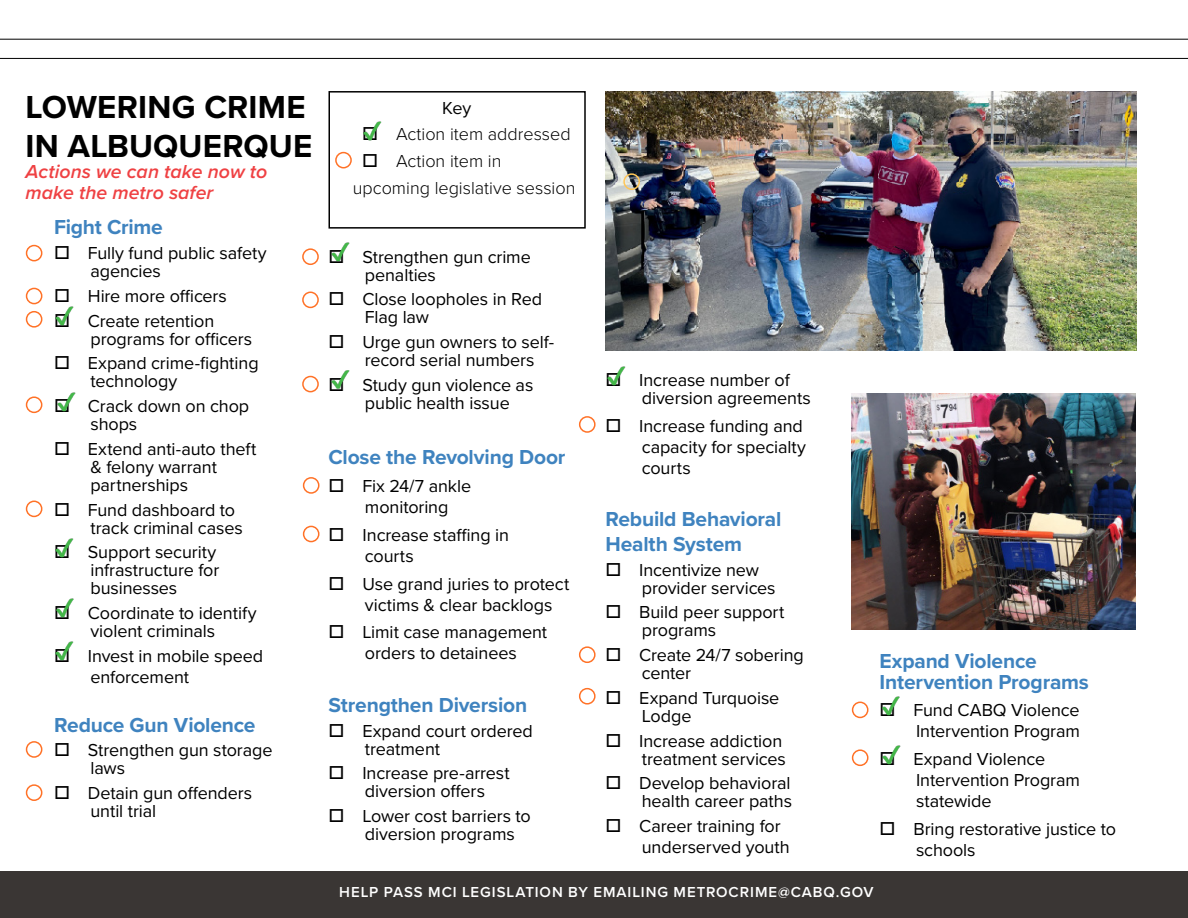
<style>
.page{position:relative;width:1188px;height:918px;background:#fff}
.page>*{position:absolute;margin:0;border:0;box-sizing:border-box;transform-origin:0 0}
.t1{font:700 33px/39px "Proxima Nova";letter-spacing:.005em;color:#000}
.t2{font:700 21px/24.8px "Proxima Nova";letter-spacing:-.01em;color:#3f83bf}
.t3{font:italic 600 19.5px/21px "Proxima Nova";color:#ef4143}
.t4{font:18px/18px "Proxima Nova";letter-spacing:-.005em;color:#000}
.t5{font:300 18px/27px "Proxima Nova";color:#000}
.t6{font:600 15px "Proxima Nova";letter-spacing:.06em;color:#fff}
</style>
<div class="page">
<hr style="left:0;top:39px;width:1188px;height:1px;background:#000">
<div style="left:0;top:871px;width:1188px;height:47px;background:#3a3634"></div>
<hr style="left:0;top:58px;width:1188px;height:1px;background:#000">
<img style="left:605px;top:92px;width:532px;height:259px">
<img style="left:851px;top:394px;width:285px;height:236px">
<div style="left:328px;top:91px;width:258px;height:138px;border:2px solid #000"></div>
<div style="left:335px;top:152px;width:17px;height:16px;border:2px solid #ff7227;border-radius:50%"></div>
<div style="left:26px;top:245px;width:16px;height:16px;border:2px solid #ff7227;border-radius:50%"></div>
<div style="left:623px;top:173px;width:17px;height:17px;border:2px solid #ffc658;border-radius:50%"></div>
<div style="left:26px;top:288px;width:16px;height:16px;border:2px solid #ff7227;border-radius:50%"></div>
<div style="left:26px;top:311px;width:16px;height:17px;border:2px solid #ff7227;border-radius:50%"></div>
<div style="left:26px;top:501px;width:16px;height:16px;border:2px solid #ff7227;border-radius:50%"></div>
<div style="left:26px;top:396px;width:16px;height:17px;border:2px solid #ff7227;border-radius:50%"></div>
<div style="left:26px;top:741px;width:16px;height:17px;border:2px solid #ff7227;border-radius:50%"></div>
<div style="left:26px;top:784px;width:16px;height:17px;border:2px solid #ff7227;border-radius:50%"></div>
<div style="left:302px;top:248px;width:17px;height:17px;border:2px solid #ff7227;border-radius:50%"></div>
<div style="left:302px;top:292px;width:17px;height:16px;border:2px solid #ff7227;border-radius:50%"></div>
<div style="left:302px;top:376px;width:17px;height:16px;border:2px solid #ff7227;border-radius:50%"></div>
<div style="left:303px;top:526px;width:16px;height:16px;border:2px solid #ff7227;border-radius:50%"></div>
<div style="left:579px;top:646px;width:17px;height:17px;border:2px solid #ff7227;border-radius:50%"></div>
<div style="left:579px;top:688px;width:17px;height:17px;border:2px solid #ff7227;border-radius:50%"></div>
<div style="left:852px;top:702px;width:17px;height:16px;border:2px solid #ff7227;border-radius:50%"></div>
<div style="left:852px;top:749px;width:17px;height:17px;border:2px solid #ff7227;border-radius:50%"></div>
<img style="left:55px;top:538px;width:19px;height:20px">
<img style="left:363px;top:121px;width:19px;height:20px">
<img style="left:55px;top:641px;width:19px;height:20px">
<img style="left:607px;top:366px;width:19px;height:20px">
<div style="left:579px;top:416px;width:17px;height:17px;border:2px solid #ff7227;border-radius:50%"></div>
<div style="left:303px;top:477px;width:16px;height:17px;border:2px solid #ff7227;border-radius:50%"></div>
<img style="left:41px;top:292px;width:33px;height:34px">
<img style="left:57px;top:392px;width:19px;height:20px">
<img style="left:56px;top:598px;width:18px;height:20px">
<img style="left:316px;top:228px;width:47px;height:35px">
<img style="left:317px;top:370px;width:33px;height:19px">
<img style="left:867px;top:696px;width:33px;height:20px">
<img style="left:868px;top:745px;width:33px;height:20px">
<h1 class="t1" style="left:26px;top:87px;width:288px">LOWERING CRIME<br>IN ALBUQUERQUE</h1>
<p class="t3" style="left:26px;top:160px;width:243px">Actions we can take now to make the metro safer</p>
<p class="t2" style="left:54px;top:215px;width:110px">Fight Crime</p>
<p class="t4" style="left:90px;top:243px;width:178px;text-indent:-36px">□ Fully fund public safety agencies</p>
<p class="t4" style="left:54px;top:286px;width:175px">□ Hire more officers</p>
<p class="t4" style="left:90px;top:311px;width:163px;text-indent:-36px">□ Create retention programs for officers</p>
<p class="t4" style="left:90px;top:354px;width:170px;text-indent:-36px">□ Expand crime-fighting technology</p>
<p class="t4" style="left:90px;top:396px;width:160px;text-indent:-36px">□ Crack down on chop shops</p>
<p class="t4" style="left:90px;top:439px;width:167px;text-indent:-36px">□ Extend anti-auto theft &amp; felony warrant partnerships</p>
<p class="t4" style="left:90px;top:500px;width:154px;text-indent:-36px">□ Fund dashboard to track criminal cases</p>
<p class="t4" style="left:90px;top:543px;width:130px;text-indent:-36px">□ Support security infrastructure for businesses</p>
<p class="t4" style="left:54px;top:603px;width:204px;text-align:center">□ Coordinate to identify violent criminals</p>
<p class="t4" style="left:90px;top:645px;width:174px;line-height:21px;text-indent:-36px">□ Invest in mobile speed enforcement</p>
<p class="t2" style="left:54px;top:712px;width:203px">Reduce Gun Violence</p>
<p class="t4" style="left:90px;top:741px;width:184px;text-indent:-36px">□ Strengthen gun storage laws</p>
<p class="t4" style="left:90px;top:783px;width:163px;text-indent:-36px">□ Detain gun offenders until trial</p>
<p class="t4" style="left:442px;top:98px;width:31px">Key</p>
<p class="t5" style="left:362px;top:120px;width:210px">□ Action item addressed</p>
<p class="t5" style="left:353px;top:147px;width:224px;text-indent:9px">□ Action item in upcoming legislative session</p>
<p class="t4" style="left:365px;top:247px;width:167px;text-indent:-36px">□ Strengthen gun crime penalties</p>
<p class="t4" style="left:365px;top:290px;width:179px;text-indent:-36px">□ Close loopholes in Red<br>Flag law</p>
<p class="t4" style="left:365px;top:332px;width:191px;text-indent:-36px">□ Urge gun owners to self&shy;record serial numbers</p>
<p class="t4" style="left:365px;top:375px;width:170px;text-indent:-36px">□ Study gun violence as public health issue</p>
<p class="t2" style="left:328px;top:445px;width:238px">Close the Revolving Door</p>
<p class="t4" style="left:365px;top:475px;width:108px;line-height:21px;text-indent:-36px">□ Fix 24/7 ankle monitoring</p>
<p class="t4" style="left:365px;top:524px;width:146px;line-height:21px;text-indent:-36px">□ Increase staffing in courts</p>
<p class="t4" style="left:365px;top:572px;width:206px;line-height:21px;text-indent:-36px">□ Use grand juries to protect victims &amp; clear backlogs</p>
<p class="t4" style="left:328px;top:621px;width:220px;line-height:21px;text-align:center">□ Limit case management orders to detainees</p>
<p class="t2" style="left:328px;top:692px;width:200px">Strengthen Diversion</p>
<p class="t4" style="left:365px;top:721px;width:169px;text-indent:-36px">□ Expand court ordered treatment</p>
<p class="t4" style="left:365px;top:764px;width:146px;text-indent:-36px">□ Increase pre-arrest diversion offers</p>
<p class="t4" style="left:365px;top:806px;width:167px;text-indent:-36px">□ Lower cost barriers to diversion programs</p>
<p class="t4" style="left:642px;top:370px;width:171px;text-indent:-36px">□ Increase number of diversion agreements</p>
<p class="t4" style="left:642px;top:414px;width:166px;line-height:21px;text-indent:-36px">□ Increase funding and capacity for specialty courts</p>
<p class="t2" style="left:605px;top:506px;width:177px">Rebuild Behavioral<br>Health System</p>
<p class="t4" style="left:642px;top:560px;width:135px;text-indent:-36px">□ Incentivize new provider services</p>
<p class="t4" style="left:642px;top:603px;width:144px;text-indent:-36px">□ Build peer support programs</p>
<p class="t4" style="left:642px;top:645px;width:164px;text-indent:-36px">□ Create 24/7 sobering center</p>
<p class="t4" style="left:642px;top:688px;width:139px;text-indent:-36px">□ Expand Turquoise<br>Lodge</p>
<p class="t4" style="left:605px;top:731px;width:182px;text-align:right">□ Increase addiction treatment services</p>
<p class="t4" style="left:605px;top:774px;width:188px;text-align:right">□ Develop behavioral health career paths</p>
<p class="t4" style="left:642px;top:815px;width:149px;line-height:21px;text-indent:-36px">□ Career training for underserved youth</p>
<p class="t2" style="left:880px;top:650px;width:211px;line-height:21px">Expand Violence<br>Intervention Programs</p>
<p class="t4" style="left:880px;top:699px;width:202px;line-height:21px;text-align:right">□ Fund CABQ Violence<br>Intervention Program</p>
<p class="t4" style="left:916px;top:748px;width:166px;line-height:21px;text-indent:-36px">□ Expand Violence<br>Intervention Program statewide</p>
<p class="t4" style="left:916px;top:817px;width:202px;line-height:21px;text-indent:-36px">□ Bring restorative justice to schools</p>
<p class="t6" style="left:339px;top:881px;width:536px">HELP PASS MCI LEGISLATION BY EMAILING METROCRIME@CABQ.GOV</p>
</div>
